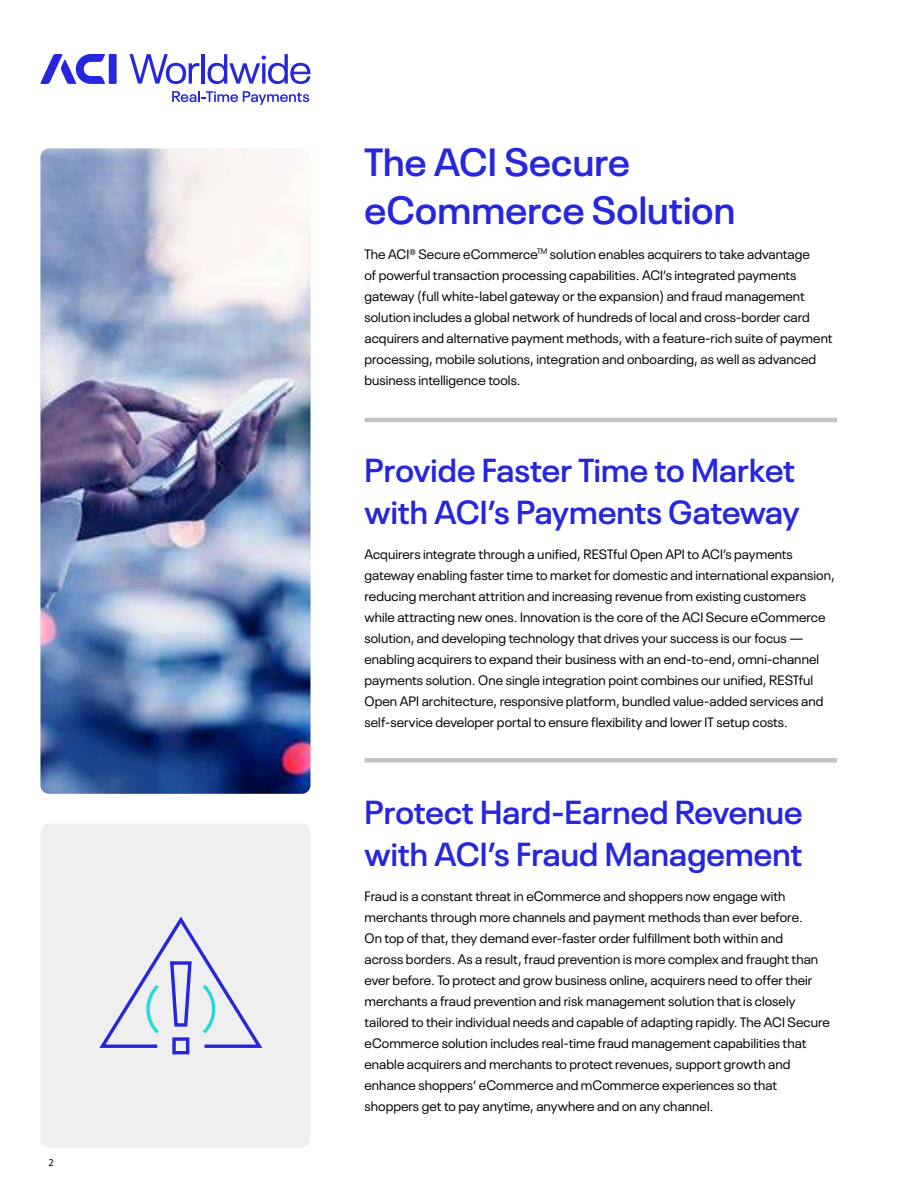
<style>
.page{position:relative;width:918px;height:1188px;background:#fff}
.page>*{position:absolute;margin:0;border:0;box-sizing:border-box;transform-origin:0 0}
.t1{font:600 39px/48px "Neue Plak";letter-spacing:.005em;color:#2626dd}
.t2{font:600 33px/42px "Neue Plak";letter-spacing:.005em;color:#2626dd}
.t3{font:13.5px/21px "Neue Plak";letter-spacing:.005em;color:#000}
.t4{font:10.5px "Myriad Pro";color:#000}
</style>
<div class="page">
<div style="left:109px;top:54px;width:8px;height:30px;background:#2626dd"></div>
<svg style="left:40px;top:54px;width:65px;height:30px"></svg>
<svg style="left:129px;top:54px;width:70px;height:30px"></svg>
<hr style="left:202px;top:54px;width:3px;height:30px;background:#2626dd">
<svg style="left:207px;top:54px;width:103px;height:30px"></svg>
<svg style="left:172px;top:91px;width:137px;height:14px"></svg>
<img style="left:40px;top:148px;width:270px;height:646px">
<div style="left:41px;top:823px;width:270px;height:324px;background:#efefef;border-radius:9px"></div>
<hr style="left:365px;top:418px;width:472px;height:4px;background:#c2c4c8">
<div style="left:365px;top:758px;width:472px;height:5px;background:#c2c4c8"></div>
<svg style="left:99px;top:916px;width:164px;height:139px"></svg>
<p class="t4" style="left:49px;top:1156px;width:7px">2</p>
<h1 class="t1" style="left:364px;top:142px;width:372px">The ACI Secure eCommerce Solution</h1>
<p class="t3" style="left:364px;top:244px;width:470px">The ACI® Secure eCommerce<sup>TM</sup> solution enables acquirers to take advantage<br>of powerful transaction processing capabilities. ACI’s integrated payments gateway (full white-label gateway or the expansion) and fraud management solution includes a global network of hundreds of local and cross-border card acquirers and alternative payment methods, with a feature-rich suite of payment processing, mobile solutions, integration and onboarding, as well as advanced business intelligence tools.</p>
<h2 class="t2" style="left:364px;top:453px;width:437px">Provide Faster Time to Market with ACI’s Payments Gateway</h2>
<p class="t3" style="left:364px;top:544px;width:472px">Acquirers integrate through a unified, RESTful Open API to ACI’s payments gateway enabling faster time to market for domestic and international expansion, reducing merchant attrition and increasing revenue from existing customers while attracting new ones. Innovation is the core of the ACI Secure eCommerce solution, and developing technology that drives your success is our focus — enabling acquirers to expand their business with an end-to-end, omni-channel payments solution. One single integration point combines our unified, RESTful Open API architecture, responsive platform, bundled value-added services and self-service developer portal to ensure flexibility and lower IT setup costs.</p>
<h2 class="t2" style="left:364px;top:795px;width:440px">Protect Hard-Earned Revenue with ACI’s Fraud Management</h2>
<p class="t3" style="left:364px;top:886px;width:467px">Fraud is a constant threat in eCommerce and shoppers now engage with merchants through more channels and payment methods than ever before.<br>On top of that, they demand ever-faster order fulfillment both within and<br>across borders. As a result, fraud prevention is more complex and fraught than ever before. To protect and grow business online, acquirers need to offer their merchants a fraud prevention and risk management solution that is closely tailored to their individual needs and capable of adapting rapidly. The ACI Secure eCommerce solution includes real-time fraud management capabilities that enable acquirers and merchants to protect revenues, support growth and enhance shoppers’ eCommerce and mCommerce experiences so that shoppers get to pay anytime, anywhere and on any channel.</p>
</div>
